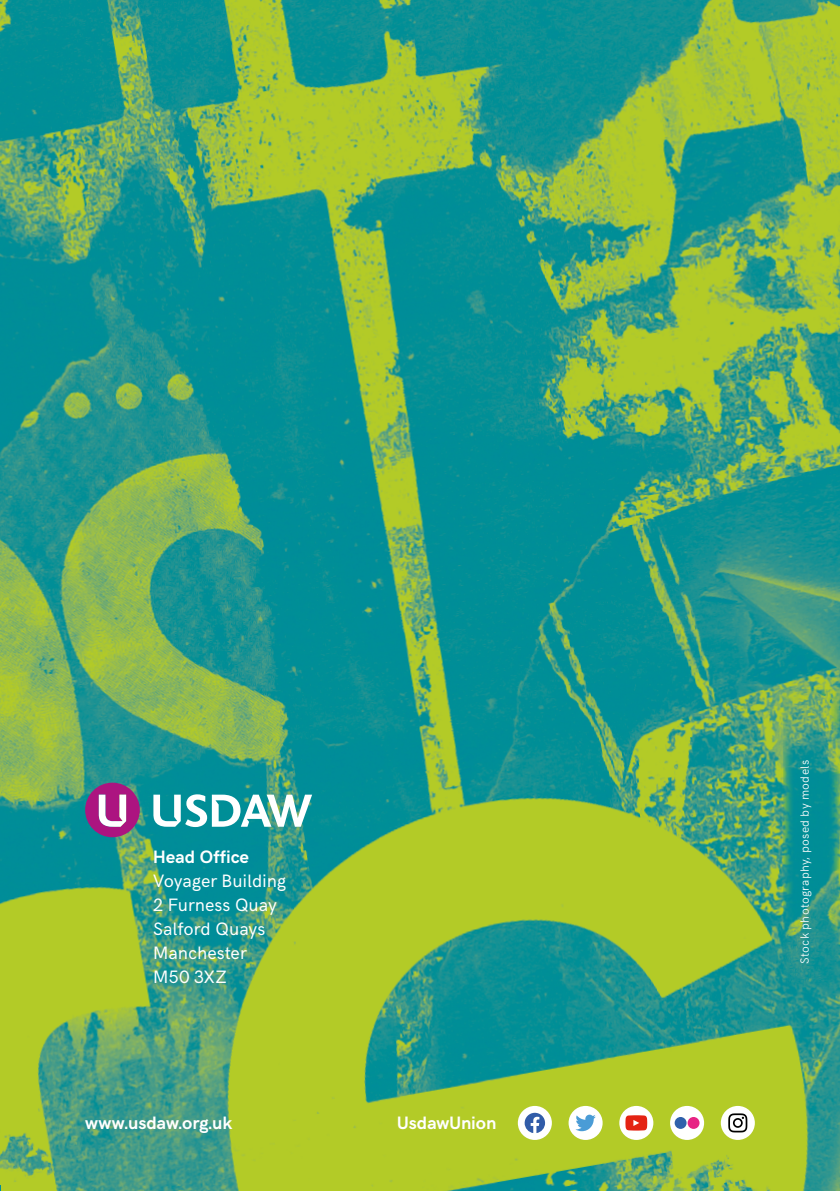
<style>
.page{position:relative;width:840px;height:1191px;background:#fff}
.page>*{position:absolute;margin:0;border:0;box-sizing:border-box;transform-origin:0 0}
.t1{font:18px/24px "HK Grotesk";color:#fff}
.t2{font:700 18px "HK Grotesk";letter-spacing:-.005em;color:#fff}
.t3{font:300 12px "HK Grotesk";letter-spacing:.025em;color:#fff}
</style>
<div class="page">
<img style="left:0;top:0;width:839px;height:1191px">
<img style="left:782px;top:689px;width:57px;height:297px">
<svg style="left:153px;top:794px;width:159px;height:33px"></svg>
<svg style="left:85px;top:782px;width:55px;height:55px;background:#995696"></svg>
<div style="left:720px;top:1106px;width:34px;height:34px;background:#fff;border-radius:50%"></div>
<svg style="left:728px;top:1113px;width:19px;height:19px"></svg>
<div style="left:669px;top:1106px;width:34px;height:34px;background:#fff;border-radius:50%"></div>
<div style="left:674px;top:1117px;width:12px;height:11px;background:#3061ab;border-radius:50%"></div>
<div style="left:687px;top:1117px;width:12px;height:11px;background:#e72484;border-radius:50%"></div>
<div style="left:517px;top:1106px;width:34px;height:34px;background:#fff;border-radius:50%"></div>
<svg style="left:524px;top:1112px;width:20px;height:21px"></svg>
<div style="left:568px;top:1106px;width:34px;height:34px;background:#fff;border-radius:50%"></div>
<svg style="left:575px;top:1114px;width:20px;height:17px"></svg>
<div style="left:619px;top:1106px;width:34px;height:34px;background:#fff;border-radius:50%"></div>
<svg style="left:625px;top:1115px;width:22px;height:15px"></svg>
<p class="t2" style="left:153px;top:843px;width:97px">Head Office</p>
<p class="t1" style="left:153px;top:867px;width:134px">Voyager Building<br>2 Furness Quay<br>Salford Quays<br>Manchester<br>M50 3XZ</p>
<p class="t2" style="left:85px;top:1109px;width:148px">www.usdaw.org.uk</p>
<p class="t2" style="left:397px;top:1109px;width:101px">UsdawUnion</p>
<p class="t3" style="left:795px;top:963px;width:205px;rotate:-90deg">Stock photography, posed by models</p>
</div>
